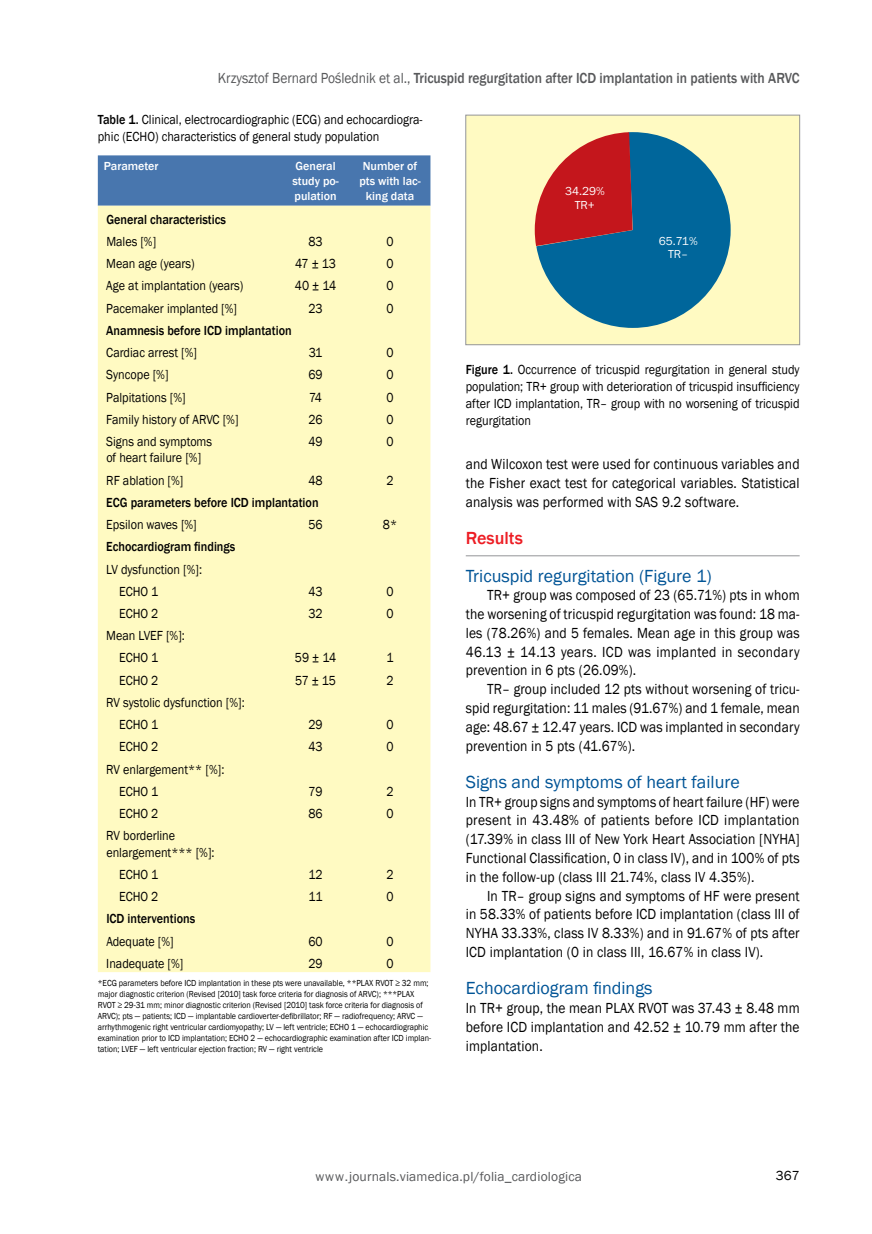
<style>
.page{position:relative;width:872px;height:1234px;background:#fff}
.page>*{position:absolute;margin:0;border:0;box-sizing:border-box;transform-origin:0 0}
.t1{font:18px "Franklin Gothic";color:#005496}
.t2{font:500 18px "Franklin Gothic";color:#ed1d24}
.t3{font:15px/18.8px "Franklin Gothic";letter-spacing:.01em;color:#000;text-align:justify;scale:.9 1}
.t4{font:500 15px "Franklin Gothic";letter-spacing:-.005em;color:#58595b;scale:.9 1}
.t5{font:13.5px/22.2px "Franklin Gothic";color:#000;scale:.9 1}
.t6{font:500 13.5px "Franklin Gothic";color:#000;scale:.9 1}
.t7{font:13.5px "Franklin Gothic";letter-spacing:.01em;color:#58595b}
.t8{font:13.5px "Franklin Gothic";color:#000}
.t9{font:500 12px/15px "Franklin Gothic";color:#fff}
.t10{font:12px/13.6px "Franklin Gothic";color:#fff;text-align:center}
.t11{font:9px/10.9px "Franklin Gothic";color:#000;scale:.9 1}
.s1{font-weight:400}
.s2{font-weight:500}
</style>
<div class="page">
<div style="left:98px;top:155px;width:332px;height:51px;background:#4876ae"></div>
<div style="left:98px;top:206px;width:332px;height:765px;background:#fffac2"></div>
<hr style="left:466px;top:555px;width:333px;height:1px;background:#939598">
<div style="left:466px;top:115px;width:333px;height:229px;background:#fffac2"></div>
<div style="left:465px;top:115px;width:335px;height:230px;border:1px solid #939598"></div>
<svg style="left:535px;top:132px;width:195px;height:196px"></svg>
<p class="t4" style="left:218px;top:69px;width:648px"><span class="s1">Krzysztof Bernard Poślednik et al.,</span> Tricuspid regurgitation after ICD implantation in patients with ARVC</p>
<p class="t5" style="left:98px;top:112px;width:362px;line-height:16.5px"><span class="s2">Table 1.</span> Clinical, electrocardiographic (ECG) and echocardiogra&shy;phic (ECHO) characteristics of general study population</p>
<p class="t9" style="left:104px;top:158px;width:56px">Parameter</p>
<p class="t9" style="left:292px;top:158px;width:48px">General study po&shy;pulation</p>
<p class="t9" style="left:359px;top:158px;width:63px;text-align:center">Number of pts with lac&shy;king data</p>
<p class="t6" style="left:106px;top:211px;width:134px">General characteristics</p>
<p class="t5" style="left:106px;top:230px;width:57px">Males [%]</p>
<p class="t5" style="left:308px;top:230px;width:17px">83</p>
<p class="t5" style="left:386px;top:230px;width:9px">0</p>
<p class="t5" style="left:106px;top:253px;width:100px">Mean age (years)</p>
<p class="t5" style="left:295px;top:253px;width:47px">47 ± 13</p>
<p class="t5" style="left:386px;top:253px;width:9px">0</p>
<p class="t5" style="left:106px;top:275px;width:154px">Age at implantation (years)</p>
<p class="t5" style="left:295px;top:275px;width:47px">40 ± 14</p>
<p class="t5" style="left:386px;top:275px;width:9px">0</p>
<p class="t5" style="left:106px;top:297px;width:147px">Pacemaker implanted [%]</p>
<p class="t5" style="left:308px;top:297px;width:17px">23</p>
<p class="t5" style="left:386px;top:297px;width:9px">0</p>
<p class="t6" style="left:106px;top:322px;width:208px">Anamnesis before ICD implantation</p>
<p class="t5" style="left:106px;top:341px;width:102px">Cardiac arrest [%]</p>
<p class="t5" style="left:309px;top:341px;width:17px">31</p>
<p class="t5" style="left:386px;top:341px;width:9px">0</p>
<p class="t5" style="left:106px;top:364px;width:71px">Syncope [%]</p>
<p class="t5" style="left:308px;top:364px;width:17px">69</p>
<p class="t5" style="left:386px;top:364px;width:9px">0</p>
<p class="t5" style="left:106px;top:386px;width:90px">Palpitations [%]</p>
<p class="t5" style="left:309px;top:386px;width:16px">74</p>
<p class="t5" style="left:386px;top:386px;width:9px">0</p>
<p class="t5" style="left:106px;top:408px;width:148px">Family history of ARVC [%]</p>
<p class="t5" style="left:308px;top:408px;width:17px">26</p>
<p class="t5" style="left:386px;top:408px;width:9px">0</p>
<p class="t5" style="left:106px;top:433px;width:119px;line-height:16.5px">Signs and symptoms of heart failure [%]</p>
<p class="t5" style="left:308px;top:430px;width:17px">49</p>
<p class="t5" style="left:386px;top:430px;width:9px">0</p>
<p class="t5" style="left:106px;top:469px;width:87px">RF ablation [%]</p>
<p class="t5" style="left:308px;top:469px;width:17px">48</p>
<p class="t5" style="left:386px;top:469px;width:9px">2</p>
<p class="t6" style="left:106px;top:494px;width:237px">ECG parameters before ICD implantation</p>
<p class="t5" style="left:106px;top:513px;width:102px">Epsilon waves [%]</p>
<p class="t5" style="left:308px;top:513px;width:17px">56</p>
<p class="t5" style="left:383px;top:513px;width:17px">8*</p>
<p class="t6" style="left:106px;top:538px;width:145px">Echocardiogram findings</p>
<p class="t5" style="left:119px;top:558px;width:94px;text-indent:-13px">LV dysfunction [%]:<br>ECHO 1</p>
<p class="t10" style="left:565px;top:185px;width:41px">34.29%<br>TR+</p>
<p class="t10" style="left:659px;top:234px;width:40px">65.71%<br>TR–</p>
<p class="t5" style="left:466px;top:360px;width:372px;line-height:17.2px;text-align:justify"><span class="s2">Figure 1.</span> Occurrence of tricuspid regurgitation in general study population; TR+ group with deterioration of tricuspid insufficiency after ICD implantation, TR– group with no worsening of tricuspid regurgitation</p>
<p class="t3" style="left:466px;top:455px;width:372px">and Wilcoxon test were used for continuous variables and the Fisher exact test for categorical variables. Statistical analysis was performed with SAS 9.2 software.</p>
<p class="t2" style="left:466px;top:527px;width:59px">Results</p>
<p class="t1" style="left:466px;top:564px;width:247px">Tricuspid regurgitation (Figure 1)</p>
<p class="t3" style="left:466px;top:586px;width:372px;text-indent:21px">TR+ group was composed of 23 (65.71%) pts in whom the worsening of tricuspid regurgitation was found: 18 ma&shy;les (78.26%) and 5 females. Mean age in this group was 46.13 ± 14.13 years. ICD was implanted in secondary prevention in 6 pts (26.09%).</p>
<p class="t3" style="left:466px;top:680px;width:372px;text-indent:21px">TR– group included 12 pts without worsening of tricu&shy;spid regurgitation: 11 males (91.67%) and 1 female, mean age: 48.67 ± 12.47 years. ICD was implanted in secondary prevention in 5 pts (41.67%).</p>
<p class="t1" style="left:466px;top:770px;width:275px">Signs and symptoms of heart failure</p>
<p class="t3" style="left:466px;top:792px;width:372px">In TR+ group signs and symptoms of heart failure (HF) were present in 43.48% of patients before ICD implantation (17.39% in class III of New York Heart Association [NYHA] Functional Classification, 0 in class IV), and in 100% of pts in the follow-up (class III 21.74%, class IV 4.35%).</p>
<p class="t3" style="left:466px;top:886px;width:372px;text-indent:21px">In TR– group signs and symptoms of HF were present in 58.33% of patients before ICD implantation (class III of NYHA 33.33%, class IV 8.33%) and in 91.67% of pts after ICD implantation (0 in class III, 16.67% in class IV).</p>
<p class="t1" style="left:466px;top:976px;width:188px">Echocardiogram findings</p>
<p class="t3" style="left:466px;top:998px;width:372px">In TR+ group, the mean PLAX RVOT was 37.43 ± 8.48 mm before ICD implantation and 42.52 ± 10.79 mm after the implantation.</p>
<p class="t5" style="left:308px;top:580px;width:17px">43</p>
<p class="t5" style="left:386px;top:580px;width:9px">0</p>
<p class="t5" style="left:119px;top:602px;width:45px">ECHO 2</p>
<p class="t5" style="left:308px;top:602px;width:17px">32</p>
<p class="t5" style="left:386px;top:602px;width:9px">0</p>
<p class="t5" style="left:119px;top:624px;width:75px;text-indent:-13px">Mean LVEF [%]:<br>ECHO 1</p>
<p class="t5" style="left:295px;top:647px;width:47px">59 ± 14</p>
<p class="t5" style="left:386px;top:647px;width:9px">1</p>
<p class="t5" style="left:119px;top:669px;width:45px">ECHO 2</p>
<p class="t5" style="left:295px;top:669px;width:47px">57 ± 15</p>
<p class="t5" style="left:386px;top:669px;width:9px">2</p>
<p class="t5" style="left:119px;top:691px;width:141px;text-indent:-13px">RV systolic dysfunction [%]:<br>ECHO 1</p>
<p class="t5" style="left:308px;top:713px;width:17px">29</p>
<p class="t5" style="left:386px;top:713px;width:9px">0</p>
<p class="t5" style="left:119px;top:735px;width:45px">ECHO 2</p>
<p class="t5" style="left:308px;top:735px;width:17px">43</p>
<p class="t5" style="left:386px;top:735px;width:9px">0</p>
<p class="t5" style="left:119px;top:758px;width:118px;text-indent:-13px">RV enlargement** [%]:<br>ECHO 1</p>
<p class="t5" style="left:308px;top:780px;width:17px">79</p>
<p class="t5" style="left:386px;top:780px;width:9px">2</p>
<p class="t5" style="left:119px;top:802px;width:45px">ECHO 2</p>
<p class="t5" style="left:308px;top:802px;width:17px">86</p>
<p class="t5" style="left:386px;top:802px;width:9px">0</p>
<p class="t5" style="left:106px;top:827px;width:122px;line-height:16.5px">RV borderline enlargement*** [%]:</p>
<p class="t5" style="left:119px;top:863px;width:45px">ECHO 1</p>
<p class="t5" style="left:308px;top:863px;width:17px">12</p>
<p class="t5" style="left:386px;top:863px;width:9px">2</p>
<p class="t5" style="left:119px;top:885px;width:45px">ECHO 2</p>
<p class="t5" style="left:308px;top:885px;width:17px">11</p>
<p class="t5" style="left:386px;top:885px;width:9px">0</p>
<p class="t6" style="left:106px;top:910px;width:100px">ICD interventions</p>
<p class="t5" style="left:106px;top:930px;width:76px">Adequate [%]</p>
<p class="t5" style="left:308px;top:930px;width:17px">60</p>
<p class="t5" style="left:386px;top:930px;width:9px">0</p>
<p class="t5" style="left:106px;top:952px;width:87px">Inadequate [%]</p>
<p class="t5" style="left:308px;top:952px;width:17px">29</p>
<p class="t5" style="left:386px;top:952px;width:9px">0</p>
<p class="t11" style="left:98px;top:977px;width:372px">*ECG parameters before ICD implantation in these pts were unavailable, **PLAX RVOT ≥ 32 mm; major diagnostic criterion (Revised [2010] task force criteria for diagnosis of ARVC); ***PLAX RVOT ≥ 29-31 mm; minor diagnostic criterion (Revised [2010] task force criteria for diagnosis of ARVC); pts — patients; ICD — implantable cardioverter-defibrillator; RF — radiofrequency; ARVC — arrhythmogenic right ventricular cardiomyopathy; LV — left ventricle; ECHO 1 — echocardiographic examination prior to ICD implantation; ECHO 2 — echocardiographic examination after ICD implan&shy;tation; LVEF — left ventricular ejection fraction; RV — right ventricle</p>
<p class="t7" style="left:315px;top:1168px;width:268px">www.journals.viamedica.pl/folia_cardiologica</p>
<p class="t8" style="left:776px;top:1166px;width:25px">367</p>
</div>
